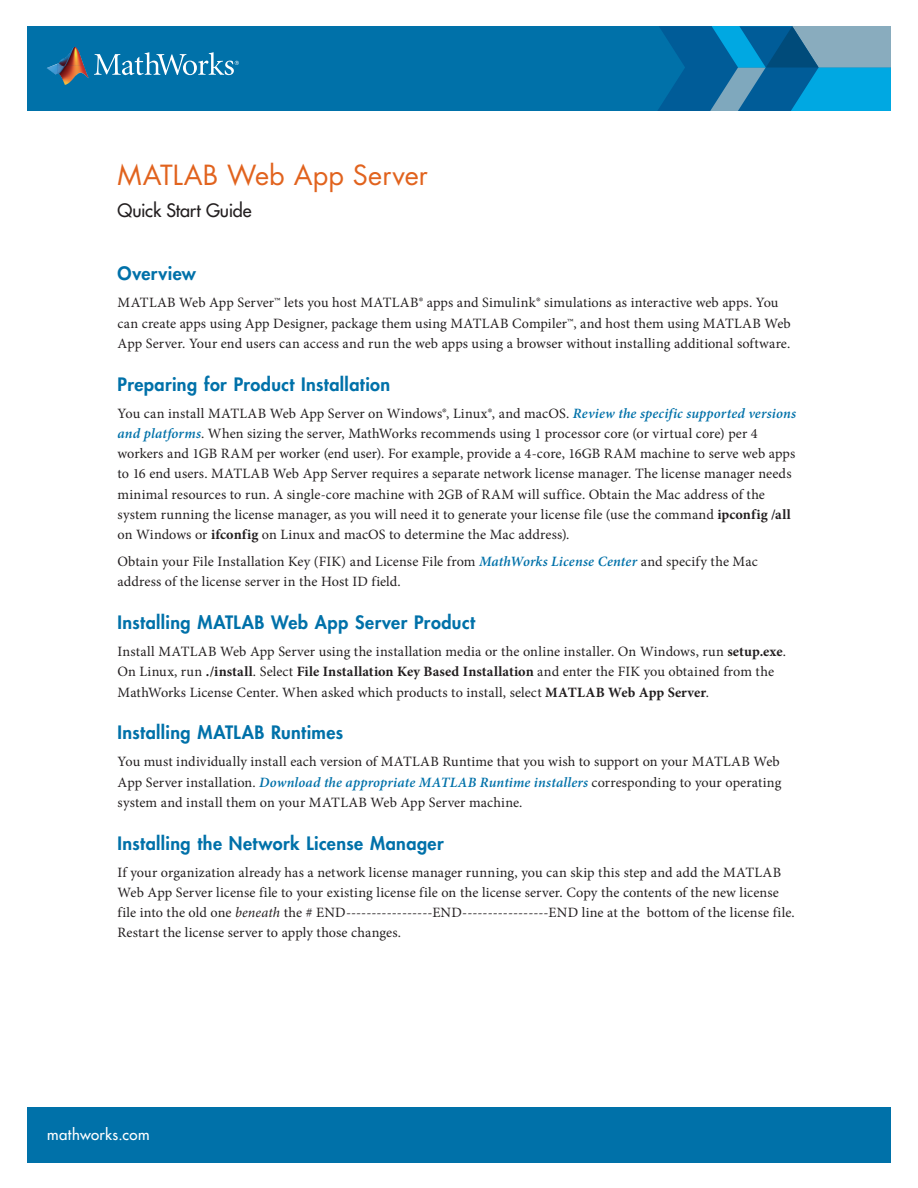
<style>
.page{position:relative;width:918px;height:1188px;background:#fff}
.page>*{position:absolute;margin:0;border:0;box-sizing:border-box;transform-origin:0 0}
.t1{font:27px "Futura Std";letter-spacing:.005em;color:#e1631e}
.Heading_1{font:800 18px "Futura Std";letter-spacing:.025em;color:#0071a9}
.Summary{font:500 18px "Futura Std";letter-spacing:-.01em;color:#231f20}
.t2{font:500 15px "Futura Std";letter-spacing:.03em;color:#fff}
.Body_Copy{font:14.25px/20.2px "Minion Pro";letter-spacing:.005em;color:#231f20}
.s1{font-weight:600;font-style:italic;color:#0071a9}
.s2{font-weight:700}
.s3{font-style:italic}
</style>
<div class="page">
<div style="left:27px;top:26px;width:864px;height:85px;background:#0071a9"></div>
<img style="left:57px;top:47px;width:27px;height:19px">
<svg style="left:47px;top:64px;width:10px;height:11px"></svg>
<img style="left:57px;top:66px;width:32px;height:19px">
<svg style="left:94px;top:52px;width:145px;height:23px"></svg>
<svg style="left:658px;top:26px;width:233px;height:85px;background:#2082b2"></svg>
<div style="left:27px;top:1108px;width:864px;height:55px;background:#0071a9"></div>
<p class="t1" style="left:118px;top:158px;width:312px">MATLAB Web App Server</p>
<p class="Summary" style="left:118px;top:199px;width:135px">Quick Start Guide</p>
<p class="Heading_1" style="left:118px;top:262px;width:80px">Overview</p>
<p class="Body_Copy" style="left:118px;top:293px;width:675px">MATLAB Web App Server™ lets you host MATLAB® apps and Simulink® simulations as interactive web apps. You can create apps using App Designer, package them using MATLAB Compiler™, and host them using MATLAB Web<br>App Server. Your end users can access and run the web apps using a browser without installing additional software.</p>
<p class="Heading_1" style="left:118px;top:373px;width:274px">Preparing for Product Installation</p>
<p class="Body_Copy" style="left:118px;top:403px;width:680px">You can install MATLAB Web App Server on Windows®, Linux®, and macOS. <span class="s1">Review the specific supported versions and platforms</span>. When sizing the server, MathWorks recommends using 1 processor core (or virtual core) per 4 workers and 1GB RAM per worker (end user). For example, provide a 4-core, 16GB RAM machine to serve web apps to 16 end users. MATLAB Web App Server requires a separate network license manager. The license manager needs minimal resources to run. A single-core machine with 2GB of RAM will suffice. Obtain the Mac address of the system running the license manager, as you will need it to generate your license file (use the command <span class="s2">ipconfig /all </span>on Windows or <span class="s2">ifconfig</span> on Linux and macOS to determine the Mac address).</p>
<p class="Body_Copy" style="left:118px;top:552px;width:642px">Obtain your File Installation Key (FIK) and License File from <span class="s1">MathWorks License Center</span> and specify the Mac address of the license server in the Host ID field.</p>
<p class="Heading_1" style="left:118px;top:611px;width:359px">Installing MATLAB Web App Server Product</p>
<p class="Body_Copy" style="left:118px;top:642px;width:670px">Install MATLAB Web App Server using the installation media or the online installer. On Windows, run <span class="s2">setup.exe</span>.<br>On Linux, run <span class="s2">./install</span>. Select <span class="s2">File Installation Key Based Installation</span> and enter the FIK you obtained from the<br>MathWorks License Center. When asked which products to install, select <span class="s2">MATLAB Web App Server</span>.</p>
<p class="Heading_1" style="left:118px;top:721px;width:227px">Installing MATLAB Runtimes</p>
<p class="Body_Copy" style="left:118px;top:752px;width:665px;text-align:justify">You must individually install each version of MATLAB Runtime that you wish to support on your MATLAB Web App Server installation. <span class="s1">Download the appropriate MATLAB Runtime installers</span> corresponding to your operating system and install them on your MATLAB Web App Server machine.</p>
<p class="Heading_1" style="left:118px;top:832px;width:328px">Installing the Network License Manager</p>
<p class="Body_Copy" style="left:118px;top:862px;width:679px">If your organization already has a network license manager running, you can skip this step and add the MATLAB Web App Server license file to your existing license file on the license server. Copy the contents of the new license file into the old one <span class="s3">beneath</span> the # END-----------------END-----------------END line at the bottom of the license file.<br>Restart the license server to apply those changes.</p>
<p class="t2" style="left:47px;top:1125px;width:104px">mathworks.com</p>
</div>
